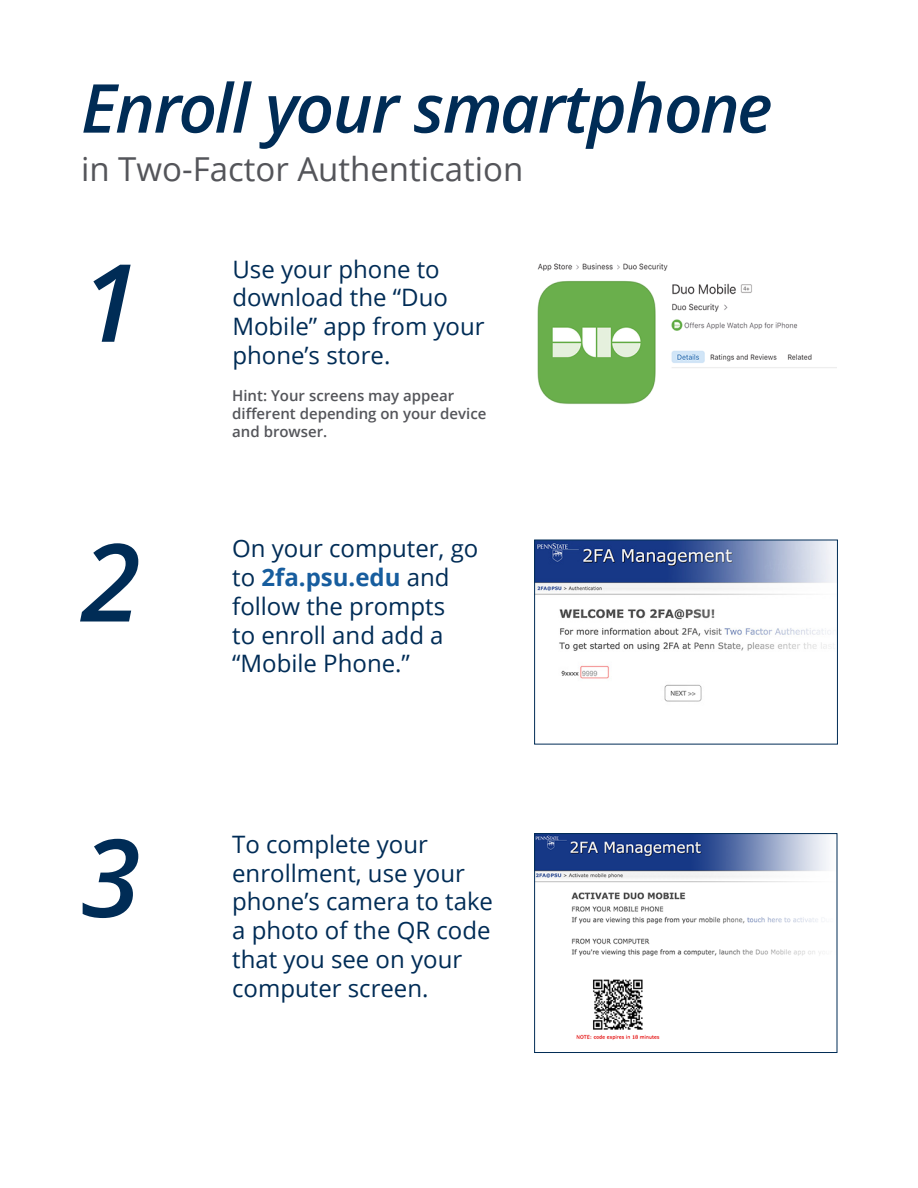
<style>
.page{position:relative;width:918px;height:1188px;background:#fff}
.page>*{position:absolute;margin:0;border:0;box-sizing:border-box;transform-origin:0 0}
.department_name{font:italic 600 108px "Open Sans";color:#002c56}
.department_name-2{font:italic 600 67.5px "Open Sans";letter-spacing:-.02em;color:#002c56}
.department_name-3{font:33px "Open Sans";color:#54555a}
.department_name-4{font:24px/28.8px "Open Sans";color:#002c56}
.t1{font:600 15px/18px "Open Sans";color:#54555a}
.s1{font-weight:700;color:#175d9e}
</style>
<div class="page">
<img style="left:537px;top:263px;width:300px;height:141px">
<img style="left:536px;top:542px;width:298px;height:160px">
<div style="left:534px;top:540px;width:304px;height:204px;border:1px solid #002c56"></div>
<img style="left:536px;top:835px;width:292px;height:205px">
<div style="left:534px;top:833px;width:303px;height:220px;border:1px solid #002c56"></div>
<p class="department_name-2" style="left:81px;top:62px;width:693px">Enroll your smartphone</p>
<p class="department_name-3" style="left:81px;top:146px;width:444px">in Two-Factor Authentication</p>
<p class="department_name" style="left:81px;top:229px;width:61px">1</p>
<p class="department_name-4" style="left:232px;top:254px;width:254px">Use your phone to download the “Duo<br>Mobile” app from your phone’s store.</p>
<p class="t1" style="left:232px;top:387px;width:256px">Hint: Your screens may appear different depending on your device and browser.</p>
<p class="department_name" style="left:81px;top:508px;width:61px">2</p>
<p class="department_name-4" style="left:232px;top:534px;width:248px">On your computer, go to <span class="s1">2fa.psu.edu</span> and follow the prompts<br>to enroll and add a “Mobile Phone.”</p>
<p class="department_name" style="left:81px;top:804px;width:61px">3</p>
<p class="department_name-4" style="left:232px;top:829px;width:262px">To complete your enrollment, use your phone’s camera to take a photo of the QR code that you see on your computer screen.</p>
</div>
